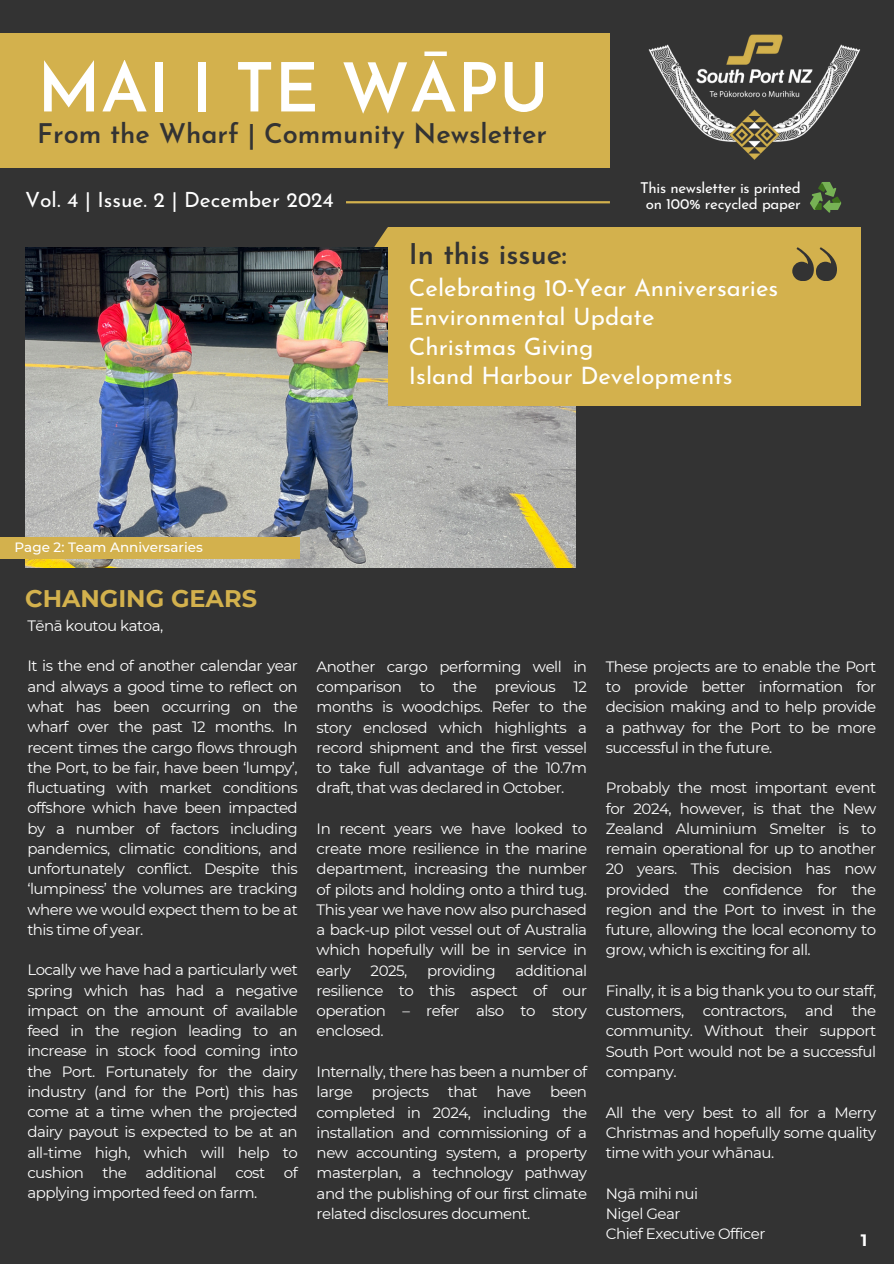
<style>
.page{position:relative;width:894px;height:1264px;background:#fff}
.page>*{position:absolute;margin:0;border:0;box-sizing:border-box;transform-origin:0 0}
.t1{font:600 67.8px "Josefin Sans";color:#fff}
.t2{font:600 28.5px "Josefin Sans";color:#333}
.t3{font:600 27px "Josefin Sans";color:#333}
.t4{font:24px/29.2px "Josefin Sans";color:#fff}
.t5{font:700 24px "Montserrat";color:#d3b14d}
.t6{font:21px "Josefin Sans";color:#fff}
.t7{font:700 16.5px "Montserrat";color:#fff}
.t8{font:15px/20.2px "Montserrat";letter-spacing:-.03em;color:#fff;text-align:justify}
.t9{font:15px/15.8px "Josefin Sans";letter-spacing:-.02em;color:#fff;text-align:center}
.t10{font:500 13.5px "Montserrat";color:#fff}
</style>
<div class="page">
<div style="left:0;top:0;width:893px;height:1263px;background:#333"></div>
<div style="left:0;top:33px;width:609px;height:134px;background:#d3b14d"></div>
<hr style="left:346px;top:201px;width:263px;height:2px;background:#d3b14d">
<img style="left:25px;top:247px;width:550px;height:321px">
<div style="left:387px;top:227px;width:473px;height:179px;background:#d3b14d"></div>
<svg style="left:792px;top:247px;width:44px;height:34px"></svg>
<div style="left:424px;top:51px;width:22px;height:5px;background:#fff"></div>
<img style="left:648px;top:34px;width:213px;height:126px">
<svg style="left:810px;top:182px;width:31px;height:31px"></svg>
<div style="left:0;top:537px;width:300px;height:22px;background:#d3b14d"></div>
<p class="t1" style="left:37px;top:61px;width:513px">MAI I TE WAPU</p>
<p class="t3" style="left:37px;top:123px;width:511px">From the Wharf | Community Newsletter</p>
<h1 class="t6" style="left:25px;top:191px;width:310px">Vol. 4 | Issue. 2 | December 2024</h1>
<h1 class="t2" style="left:409px;top:242px;width:159px">In this issue:</h1>
<p class="t9" style="left:640px;top:181px;width:162px">This newsletter is printed on 100% recycled paper</p>
<p class="t4" style="left:409px;top:275px;width:371px">Celebrating 10-Year Anniversaries<br>Environmental Update<br>Christmas Giving<br>Island Harbour Developments</p>
<h3 class="t10" style="left:15px;top:538px;width:190px">Page 2: Team Anniversaries</h3>
<p class="t5" style="left:25px;top:583px;width:233px">CHANGING GEARS</p>
<h4 class="t8" style="left:27px;top:615px;width:137px">Tēnā koutou katoa,</h4>
<p class="t8" style="left:27px;top:656px;width:272px">It is the end of another calendar year and always a good time to reflect on what has been occurring on the wharf over the past 12 months. In recent times the cargo flows through the Port, to be fair, have been ‘lumpy’, fluctuating with market conditions offshore which have been impacted by a number of factors including pandemics, climatic conditions, and unfortunately conflict. Despite this ‘lumpiness’ the volumes are tracking where we would expect them to be at this time of year.</p>
<h6 class="t8" style="left:27px;top:959px;width:272px">Locally we have had a particularly wet spring which has had a negative impact on the amount of available feed in the region leading to an increase in stock food coming into the Port. Fortunately for the dairy industry (and for the Port) this has come at a time when the projected dairy payout is expected to be at an all-time high, which will help to cushion the additional cost of applying imported feed on farm.</h6>
<p class="t8" style="left:316px;top:656px;width:272px">Another cargo performing well in comparison to the previous 12 months is woodchips. Refer to the story enclosed which highlights a record shipment and the first vessel to take full advantage of the 10.7m draft, that was declared in October.</p>
<p class="t8" style="left:316px;top:818px;width:272px">In recent years we have looked to create more resilience in the marine department, increasing the number of pilots and holding onto a third tug.<br>This year we have now also purchased a back-up pilot vessel out of Australia which hopefully will be in service in early</p>
<p class="t8" style="left:316px;top:960px;width:272px;text-indent:199px">additional resilience to this aspect of our operation – refer also to story enclosed.</p>
<h2 class="t8" style="left:316px;top:1061px;width:272px">Internally, there has been a number of large</h2>
<p class="t8" style="left:370px;top:960px;width:38px">2025,</p>
<p class="t8" style="left:427px;top:960px;width:70px">providing</p>
<h2 class="t8" style="left:372px;top:1081px;width:59px">projects</h2>
<h2 class="t8" style="left:448px;top:1081px;width:31px">that</h2>
<h2 class="t8" style="left:496px;top:1081px;width:36px">have</h2>
<h2 class="t8" style="left:316px;top:1081px;width:272px;text-indent:233px">been completed in 2024, including the installation and commissioning of a new accounting system, a property masterplan, a technology pathway and the publishing of our first climate related disclosures document.</h2>
<h6 class="t8" style="left:605px;top:656px;width:272px">These projects are to enable the Port to provide better information for decision making and to help provide a pathway for the Port to be more successful in the future.</h6>
<h6 class="t8" style="left:605px;top:777px;width:272px">Probably the most important event for 2024, however, is that the New Zealand Aluminium Smelter is to remain operational for up to another 20 years. This decision has now provided the confidence for the region and the Port to invest in the future, allowing the local economy to grow, which is exciting for all.</h6>
<h6 class="t8" style="left:605px;top:980px;width:272px">Finally, it is a big thank you to our staff, customers, contractors, and the community. Without their support South Port would not be a successful company.</h6>
<h6 class="t8" style="left:605px;top:1101px;width:272px">All the very best to all for a Merry Christmas and hopefully some quality time with your whānau.</h6>
<h6 class="t8" style="left:605px;top:1182px;width:161px;text-align:left">Ngā mihi nui<br>Nigel Gear<br>Chief Executive Officer</h6>
<p class="t7" style="left:860px;top:1229px;width:8px">1</p>
</div>
